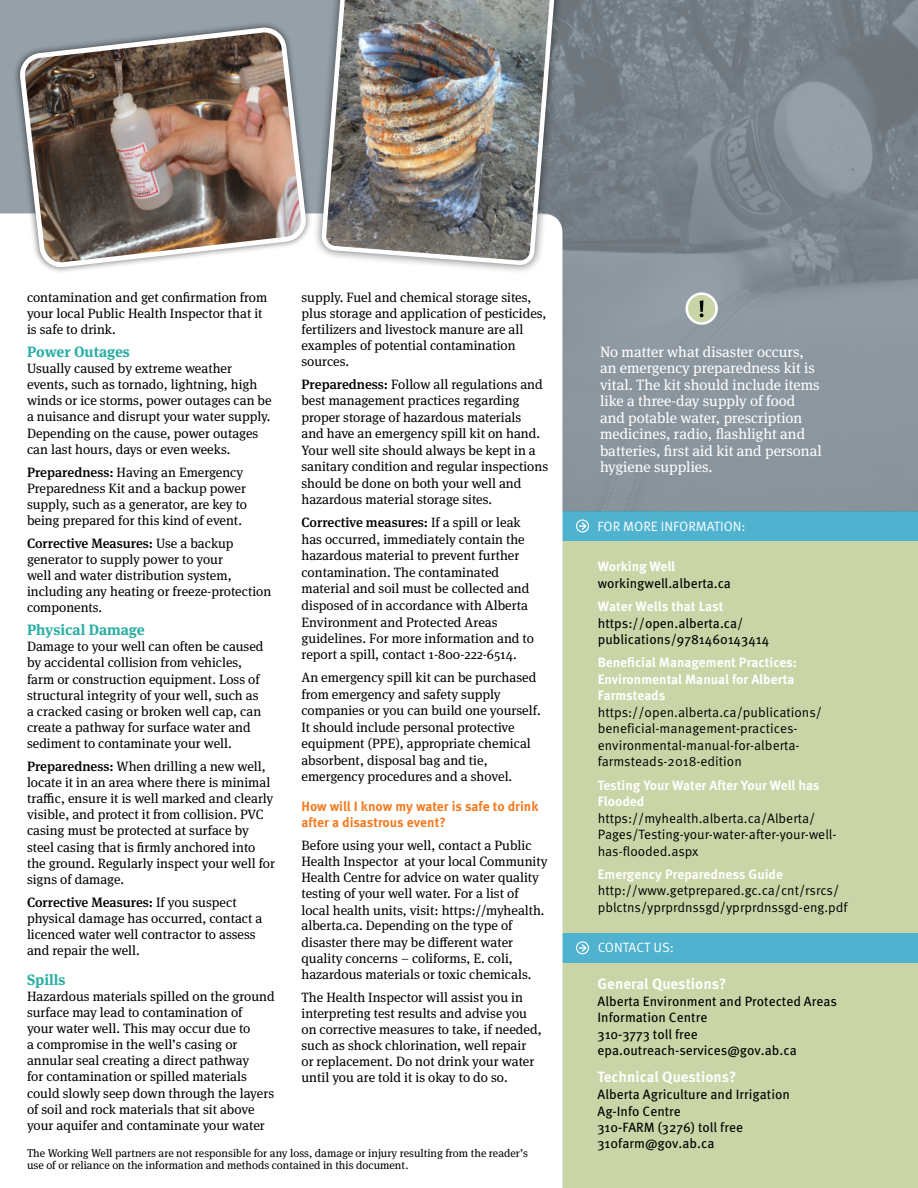
<style>
.page{position:relative;width:918px;height:1188px;background:#fff}
.page>*{position:absolute;margin:0;border:0;box-sizing:border-box;transform-origin:0 0}
.t1{font:15px/16.5px "Meta Serif OT";color:#fff}
.t2{font:700 15px "Meta OT";color:#fff}
.t3{font:700 15px "Meta Serif OT";color:#2cafa4}
.t4{font:13.5px/16px "Meta Serif OT";color:#000}
.t5{font:13.5px/16.5px "Meta OT";color:#000}
.t6{font:13.5px/16.4px "Meta OT";color:#000}
.t7{font:700 13.5px/16.5px "Meta OT";color:#fff}
.t8{font:700 13.5px/16px "Meta OT";letter-spacing:-.005em;color:#f47b20}
.t9{font:13.5px "Meta OT";color:#fff}
.t10{font:11.25px/12px "Meta Serif OT";color:#000}
.s1{font-weight:500}
</style>
<div class="page">
<div style="left:562px;top:514px;width:356px;height:674px;background:#c9d5a6"></div>
<div style="left:562px;top:511px;width:356px;height:30px;background:#4fb3cf"></div>
<div style="left:576px;top:519px;width:13px;height:14px;border:1px solid #fff;border-radius:50%"></div>
<svg style="left:579px;top:522px;width:8px;height:8px"></svg>
<div style="left:562px;top:933px;width:356px;height:30px;background:#4fb3cf"></div>
<div style="left:576px;top:941px;width:13px;height:13px;border:1px solid #fff;border-radius:50%"></div>
<svg style="left:579px;top:944px;width:8px;height:8px"></svg>
<div style="left:13px;top:21px;width:300px;height:253px;background:#000;opacity:.6"></div>
<img style="left:21px;top:29px;width:284px;height:237px">
<img style="left:562px;top:0;width:356px;height:512px">
<div style="left:312px;top:0;width:253px;height:274px;background:#000;opacity:.6"></div>
<img style="left:319px;top:0;width:240px;height:268px">
<div style="left:685px;top:292px;width:34px;height:33px;border:4px solid #95a0a9;border-radius:50%"></div>
<svg style="left:687px;top:293px;width:30px;height:31px"></svg>
<div style="left:686px;top:292px;width:32px;height:33px;border:2px solid #fff;border-radius:50%"></div>
<svg style="left:700px;top:300px;width:4px;height:17px"></svg>
<p class="t4" style="left:27px;top:289px;width:242px">contamination and get confirmation from your local Public Health Inspector that it is safe to drink.</p>
<p class="t3" style="left:27px;top:343px;width:105px">Power Outages</p>
<p class="t4" style="left:27px;top:361px;width:246px">Usually caused by extreme weather events, such as tornado, lightning, high winds or ice storms, power outages can be a nuisance and disrupt your water supply.<br>Depending on the cause, power outages can last hours, days or even weeks.</p>
<p class="t4" style="left:27px;top:464px;width:222px"><span class="s1">Preparedness:</span> Having an Emergency Preparedness Kit and a backup power supply, such as a generator, are key to being prepared for this kind of event.</p>
<p class="t4" style="left:27px;top:535px;width:246px"><span class="s1">Corrective Measures:</span> Use a backup generator to supply power to your<br>well and water distribution system, including any heating or freeze-protection components.</p>
<p class="t3" style="left:27px;top:621px;width:119px">Physical Damage</p>
<p class="t4" style="left:27px;top:639px;width:238px">Damage to your well can often be caused by accidental collision from vehicles, farm or construction equipment. Loss of structural integrity of your well, such as a cracked casing or broken well cap, can create a pathway for surface water and sediment to contaminate your well.</p>
<p class="t4" style="left:27px;top:759px;width:250px"><span class="s1">Preparedness:</span> When drilling a new well, locate it in an area where there is minimal traffic, ensure it is well marked and clearly visible, and protect it from collision. PVC casing must be protected at surface by steel casing that is firmly anchored into the ground. Regularly inspect your well for signs of damage.</p>
<p class="t4" style="left:27px;top:894px;width:237px"><span class="s1">Corrective Measures:</span> If you suspect physical damage has occurred, contact a licenced water well contractor to assess and repair the well.</p>
<p class="t3" style="left:27px;top:970px;width:40px">Spills</p>
<p class="t4" style="left:27px;top:988px;width:249px">Hazardous materials spilled on the ground surface may lead to contamination of<br>your water well. This may occur due to<br>a compromise in the well’s casing or annular seal creating a direct pathway<br>for contamination or spilled materials could slowly seep down through the layers of soil and rock materials that sit above your aquifer and contaminate your water</p>
<p class="t4" style="left:302px;top:289px;width:247px">supply. Fuel and chemical storage sites, plus storage and application of pesticides, fertilizers and livestock manure are all examples of potential contamination sources.</p>
<p class="t4" style="left:302px;top:377px;width:248px;line-height:16.5px"><span class="s1">Preparedness:</span> Follow all regulations and best management practices regarding proper storage of hazardous materials<br>and have an emergency spill kit on hand.<br>Your well site should always be kept in a sanitary condition and regular inspections should be done on both your well and hazardous material storage sites.</p>
<p class="t4" style="left:302px;top:515px;width:234px;line-height:16.5px"><span class="s1">Corrective measures:</span> If a spill or leak has occurred, immediately contain the hazardous material to prevent further contamination. The contaminated material and soil must be collected and disposed of in accordance with Alberta Environment and Protected Areas guidelines. For more information and to report a spill, contact 1-800-222-6514.</p>
<p class="t4" style="left:302px;top:670px;width:241px;line-height:16.5px">An emergency spill kit can be purchased from emergency and safety supply companies or you can build one yourself.<br>It should include personal protective equipment (PPE), appropriate chemical absorbent, disposal bag and tie, emergency procedures and a shovel.</p>
<p class="t8" style="left:302px;top:798px;width:239px">How will I know my water is safe to drink after a disastrous event?</p>
<p class="t4" style="left:302px;top:837px;width:248px">Before using your well, contact a Public Health Inspector at your local Community Health Centre for advice on water quality testing of your well water. For a list of local health units, visit: https://myhealth.</p>
<p class="t4" style="left:302px;top:918px;width:231px">alberta.ca. Depending on the type of disaster there may be different water quality concerns – coliforms, E. coli, hazardous materials or toxic chemicals.</p>
<p class="t4" style="left:302px;top:989px;width:242px">The Health Inspector will assist you in interpreting test results and advise you on corrective measures to take, if needed, such as shock chlorination, well repair or replacement. Do not drink your water until you are told it is okay to do so.</p>
<p class="t10" style="left:27px;top:1147px;width:503px">The Working Well partners are not responsible for any loss, damage or injury resulting from the reader’s use of or reliance on the information and methods contained in this document.</p>
<p class="t1" style="left:600px;top:344px;width:223px">No matter what disaster occurs, an emergency preparedness kit is vital. The kit should include items like a three-day supply of food and potable water, prescription medicines, radio, flashlight and batteries, first aid kit and personal hygiene supplies.</p>
<p class="t9" style="left:598px;top:519px;width:150px">FOR MORE INFORMATION:</p>
<p class="t7" style="left:598px;top:559px;width:79px">Working Well</p>
<p class="t6" style="left:598px;top:575px;width:135px">workingwell.alberta.ca</p>
<p class="t7" style="left:598px;top:598px;width:127px">Water Wells that Last</p>
<p class="t6" style="left:598px;top:615px;width:173px">https://open.alberta.ca/ publications/9781460143414</p>
<p class="t7" style="left:598px;top:655px;width:201px">Beneficial Management Practices:<br>Environmental Manual for Alberta<br>Farmsteads</p>
<p class="t5" style="left:598px;top:704px;width:226px">https://open.alberta.ca/publications/ beneficial-management-practices&shy;environmental-manual-for-alberta&shy;farmsteads-2018-edition</p>
<p class="t7" style="left:598px;top:777px;width:223px">Testing Your Water After Your Well has<br>Flooded</p>
<p class="t5" style="left:598px;top:810px;width:240px">https://myhealth.alberta.ca/Alberta/<br>Pages/Testing-your-water-after-your-well&shy;has-flooded.aspx</p>
<p class="t7" style="left:598px;top:866px;width:187px">Emergency Preparedness Guide</p>
<p class="t5" style="left:598px;top:883px;width:251px">http://www.getprepared.gc.ca/cnt/rsrcs/ pblctns/yprprdnssgd/yprprdnssgd-eng.pdf</p>
<p class="t9" style="left:598px;top:939px;width:78px">CONTACT US:</p>
<p class="t2" style="left:598px;top:974px;width:130px">General Questions?</p>
<p class="t6" style="left:598px;top:993px;width:241px">Alberta Environment and Protected Areas<br>Information Centre<br>310-3773 toll free epa.outreach-services@gov.ab.ca</p>
<p class="t2" style="left:598px;top:1068px;width:141px">Technical Questions?</p>
<p class="t6" style="left:598px;top:1087px;width:194px">Alberta Agriculture and Irrigation<br>Ag-Info Centre<br>310-FARM (3276) toll free<br>310farm@gov.ab.ca</p>
</div>
